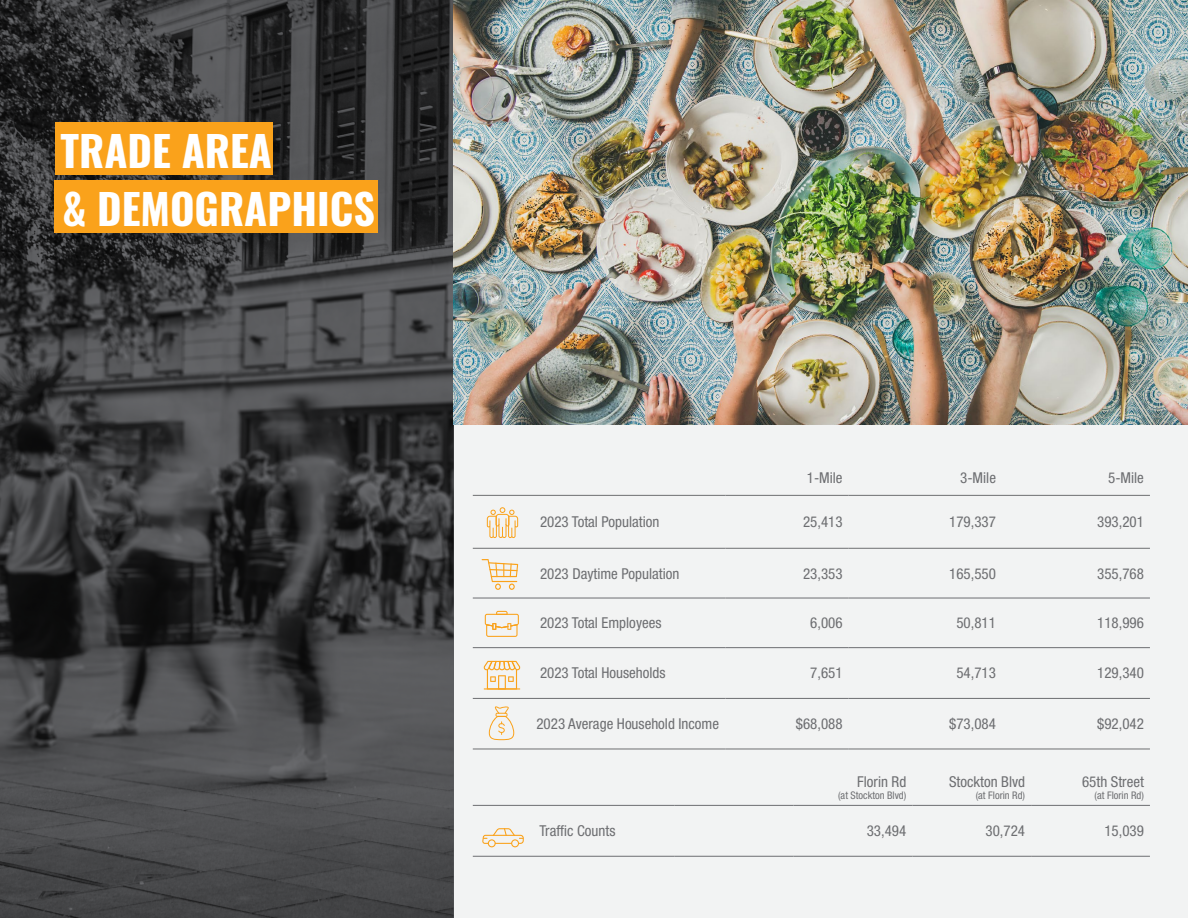
<style>
.page{position:relative;width:1188px;height:918px;background:#fff}
.page>*{position:absolute;margin:0;border:0;box-sizing:border-box;transform-origin:0 0}
.t1{font:700 42px/57.8px "Oswald";color:#fff}
.t2{font:condensed 15px "Helvetica Neue LT Std";color:#6d6e71}
.t3{font:condensed 10.5px "Helvetica Neue LT Std";color:#6d6e71}
</style>
<div class="page">
<div style="left:454px;top:422px;width:734px;height:496px;background:#f2f3f3"></div>
<hr style="left:473px;top:598px;width:253px;height:1px;background:#6d6e71">
<hr style="left:473px;top:495px;width:253px;height:1px;background:#6d6e71">
<hr style="left:726px;top:495px;width:123px;height:1px;background:#6d6e71">
<hr style="left:849px;top:495px;width:153px;height:1px;background:#6d6e71">
<hr style="left:1002px;top:495px;width:148px;height:1px;background:#6d6e71">
<hr style="left:473px;top:548px;width:253px;height:1px;background:#6d6e71">
<hr style="left:726px;top:548px;width:123px;height:1px;background:#6d6e71">
<hr style="left:849px;top:548px;width:153px;height:1px;background:#6d6e71">
<hr style="left:1002px;top:548px;width:148px;height:1px;background:#6d6e71">
<hr style="left:726px;top:598px;width:123px;height:1px;background:#6d6e71">
<hr style="left:849px;top:598px;width:153px;height:1px;background:#6d6e71">
<hr style="left:1002px;top:598px;width:148px;height:1px;background:#6d6e71">
<hr style="left:726px;top:647px;width:123px;height:1px;background:#6d6e71">
<hr style="left:849px;top:647px;width:153px;height:1px;background:#6d6e71">
<hr style="left:1002px;top:647px;width:148px;height:1px;background:#6d6e71">
<hr style="left:726px;top:698px;width:123px;height:1px;background:#6d6e71">
<hr style="left:849px;top:698px;width:153px;height:1px;background:#6d6e71">
<hr style="left:1002px;top:698px;width:148px;height:1px;background:#6d6e71">
<hr style="left:726px;top:749px;width:123px;height:1px;background:#6d6e71">
<hr style="left:849px;top:749px;width:153px;height:1px;background:#6d6e71">
<hr style="left:1002px;top:749px;width:148px;height:1px;background:#6d6e71">
<hr style="left:473px;top:647px;width:253px;height:1px;background:#6d6e71">
<hr style="left:473px;top:698px;width:253px;height:1px;background:#6d6e71">
<hr style="left:473px;top:749px;width:253px;height:1px;background:#6d6e71">
<svg style="left:487px;top:507px;width:31px;height:31px"></svg>
<svg style="left:485px;top:611px;width:34px;height:26px"></svg>
<svg style="left:482px;top:559px;width:36px;height:31px"></svg>
<svg style="left:489px;top:706px;width:25px;height:34px"></svg>
<svg style="left:484px;top:661px;width:36px;height:29px"></svg>
<hr style="left:473px;top:805px;width:202px;height:1px;background:#6d6e71">
<hr style="left:675px;top:805px;width:119px;height:1px;background:#6d6e71">
<hr style="left:794px;top:805px;width:118px;height:1px;background:#6d6e71">
<hr style="left:912px;top:805px;width:119px;height:1px;background:#6d6e71">
<hr style="left:1031px;top:805px;width:119px;height:1px;background:#6d6e71">
<hr style="left:473px;top:856px;width:202px;height:1px;background:#6d6e71">
<hr style="left:675px;top:856px;width:119px;height:1px;background:#6d6e71">
<hr style="left:794px;top:856px;width:118px;height:1px;background:#6d6e71">
<hr style="left:912px;top:856px;width:119px;height:1px;background:#6d6e71">
<hr style="left:1031px;top:856px;width:119px;height:1px;background:#6d6e71">
<svg style="left:482px;top:828px;width:42px;height:19px"></svg>
<svg style="left:0;top:0;width:454px;height:918px;background:#3e3f40"></svg>
<img style="left:454px;top:0;width:734px;height:424px">
<div style="left:56px;top:123px;width:217px;height:52px;background:#faa21b"></div>
<div style="left:54px;top:181px;width:324px;height:52px;background:#faa21b"></div>
<h1 class="t1" style="left:61px;top:124px;width:316px">TRADE AREA<br>&amp; DEMOGRAPHICS</h1>
<p class="t2" style="left:807px;top:469px;width:37px">1-Mile</p>
<p class="t2" style="left:960px;top:469px;width:37px">3-Mile</p>
<p class="t2" style="left:1108px;top:469px;width:37px">5-Mile</p>
<p class="t2" style="left:540px;top:513px;width:121px">2023 Total Population</p>
<p class="t2" style="left:803px;top:513px;width:41px">25,413</p>
<p class="t2" style="left:949px;top:513px;width:48px">179,337</p>
<p class="t2" style="left:1097px;top:513px;width:48px">393,201</p>
<p class="t2" style="left:540px;top:565px;width:141px">2023 Daytime Population</p>
<p class="t2" style="left:803px;top:565px;width:41px">23,353</p>
<p class="t2" style="left:949px;top:565px;width:48px">165,550</p>
<p class="t2" style="left:1097px;top:565px;width:48px">355,768</p>
<p class="t2" style="left:540px;top:614px;width:123px">2023 Total Employees</p>
<p class="t2" style="left:810px;top:614px;width:34px">6,006</p>
<p class="t2" style="left:956px;top:614px;width:41px">50,811</p>
<p class="t2" style="left:1097px;top:614px;width:48px">118,996</p>
<p class="t2" style="left:540px;top:664px;width:127px">2023 Total Households</p>
<p class="t2" style="left:810px;top:664px;width:34px">7,651</p>
<p class="t2" style="left:956px;top:664px;width:41px">54,713</p>
<p class="t2" style="left:1097px;top:664px;width:48px">129,340</p>
<p class="t2" style="left:536px;top:715px;width:184px">2023 Average Household Income</p>
<p class="t2" style="left:796px;top:715px;width:48px">$68,088</p>
<p class="t2" style="left:949px;top:715px;width:48px">$73,084</p>
<p class="t2" style="left:1097px;top:715px;width:48px">$92,042</p>
<p class="t2" style="left:857px;top:773px;width:51px">Florin Rd</p>
<p class="t3" style="left:838px;top:789px;width:70px">(at Stockton Blvd)</p>
<p class="t2" style="left:949px;top:773px;width:78px">Stockton Blvd</p>
<p class="t3" style="left:976px;top:789px;width:51px">(at Florin Rd)</p>
<p class="t2" style="left:1082px;top:773px;width:63px">65th Street</p>
<p class="t3" style="left:1094px;top:789px;width:51px">(at Florin Rd)</p>
<p class="t2" style="left:539px;top:822px;width:78px">Traffic Counts</p>
<p class="t2" style="left:867px;top:822px;width:41px">33,494</p>
<p class="t2" style="left:986px;top:822px;width:41px">30,724</p>
<p class="t2" style="left:1104px;top:822px;width:41px">15,039</p>
</div>
